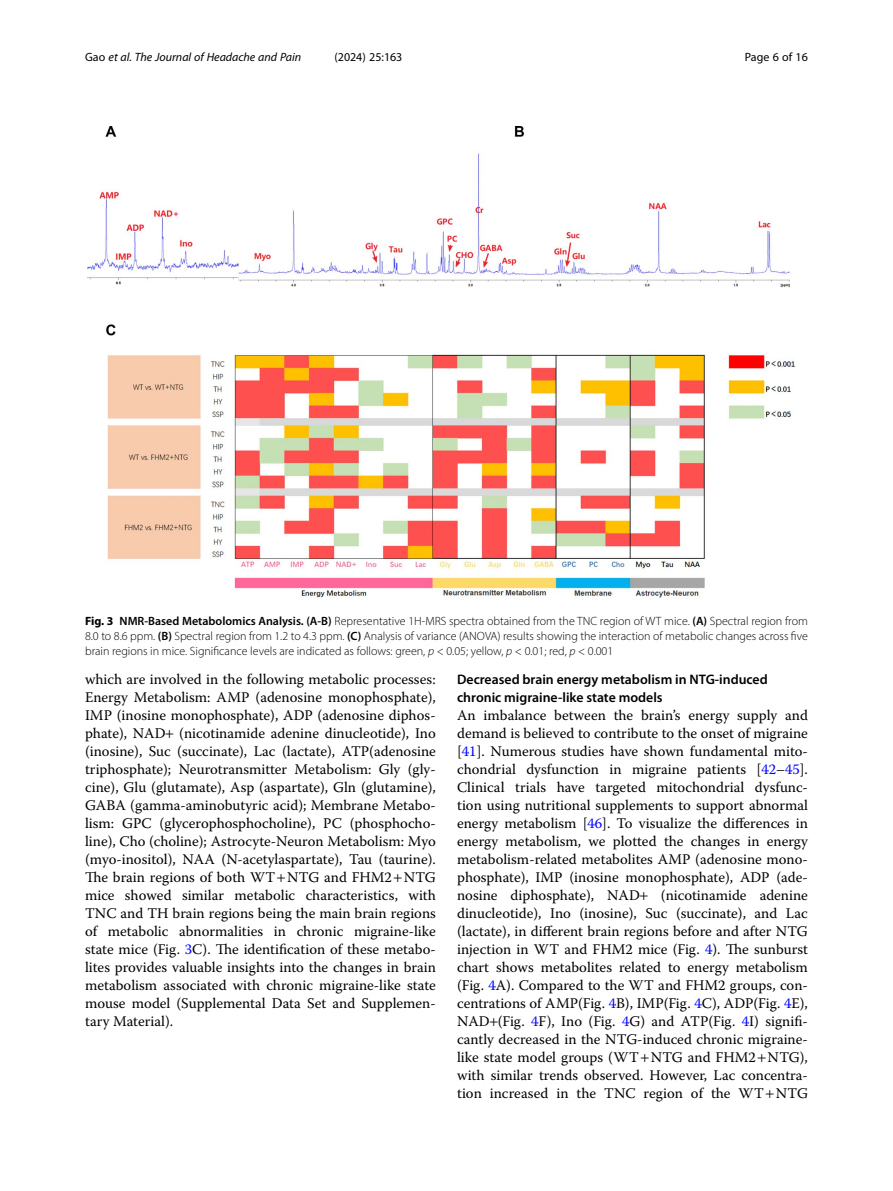
<style>
.page{position:relative;width:893px;height:1191px;background:#fff}
.page>*{position:absolute;margin:0;border:0;box-sizing:border-box;transform-origin:0 0}
.Body_Text{font:14.7px/18px "Warnock Pro";color:#000;text-align:justify}
.Head_2{font:600 13.8px/18px "Myriad Pro";color:#000}
.Figure_Caption{font:300 12px/15px "Myriad Pro";color:#000;text-align:justify}
.t1{font:italic 12px "Myriad Pro";color:#000}
.t2{font:12px "Myriad Pro";color:#000}
.s1{font-style:normal}
.s2{font-weight:700}
.s3{font-weight:600}
.s4{font-style:italic}
.s5{color:#00f}
</style>
<div class="page">
<img style="left:87px;top:126px;width:708px;height:472px">
<p class="t1" style="left:85px;top:50px;width:218px"><span class="s1">Gao</span> et al. The Journal of Headache and Pain</p>
<p class="t2" style="left:334px;top:50px;width:70px">(2024) 25:163</p>
<p class="t2" style="left:745px;top:50px;width:65px">Page 6 of 16</p>
<p class="Figure_Caption" style="left:85px;top:613px;width:724px"><span class="s2">Fig. 3</span> <span class="s3">NMR-Based Metabolomics Analysis. (A-B)</span> Representative 1H-MRS spectra obtained from the TNC region of WT mice. <span class="s3">(A)</span> Spectral region from 8.0 to 8.6 ppm. <span class="s3">(B)</span> Spectral region from 1.2 to 4.3 ppm. <span class="s3">(C)</span> Analysis of variance (ANOVA) results showing the interaction of metabolic changes across five brain regions in mice. Significance levels are indicated as follows: green, <span class="s4">p</span> &lt; 0.05; yellow, <span class="s4">p</span> &lt; 0.01; red, <span class="s4">p</span> &lt; 0.001</p>
<p class="Body_Text" style="left:85px;top:670px;width:352px">which are involved in the following metabolic processes:<br>Energy Metabolism: AMP (adenosine monophosphate), IMP (inosine monophosphate), ADP (adenosine diphos&shy;phate), NAD (nicotinamide adenine dinucleotide), Ino (inosine), Suc (succinate), Lac (lactate), ATP(adenosine triphosphate); Neurotransmitter Metabolism: Gly (gly&shy;cine), Glu (glutamate), Asp (aspartate), Gln (glutamine), GABA (gamma-aminobutyric acid); Membrane Metabo&shy;lism: GPC (glycerophosphocholine), PC (phosphocho&shy;line), Cho (choline); Astrocyte-Neuron Metabolism: Myo (myo-inositol), NAA (N-acetylaspartate), Tau (taurine).<br>The brain regions of both WT NTG and FHM2 NTG mice showed similar metabolic characteristics, with TNC and TH brain regions being the main brain regions of metabolic abnormalities in chronic migraine-like state mice (Fig. <span class="s5">3</span>C). The identification of these metabo&shy;lites provides valuable insights into the changes in brain metabolism associated with chronic migraine-like state mouse model (Supplemental Data Set and Supplemen&shy;tary Material).</p>
<p class="Head_2" style="left:457px;top:670px;width:312px">Decreased brain energy metabolism in NTG-induced chronic migraine-like state models</p>
<p class="Body_Text" style="left:457px;top:706px;width:352px">An imbalance between the brain’s energy supply and demand is believed to contribute to the onset of migraine [<span class="s5">41</span>]. Numerous studies have shown fundamental mito&shy;chondrial dysfunction in migraine patients [<span class="s5">42</span>–<span class="s5">45</span>].<br>Clinical trials have targeted mitochondrial dysfunc&shy;tion using nutritional supplements to support abnormal energy metabolism [<span class="s5">46</span>]. To visualize the differences in energy metabolism, we plotted the changes in energy metabolism-related metabolites AMP (adenosine mono&shy;phosphate), IMP (inosine monophosphate), ADP (ade&shy;nosine diphosphate), NAD</p>
<p class="Body_Text" style="left:457px;top:886px;width:352px;text-indent:204px">(nicotinamide adenine dinucleotide), Ino (inosine), Suc (succinate), and Lac (lactate), in different brain regions before and after NTG injection in WT and FHM2 mice (Fig. <span class="s5">4</span>). The sunburst chart shows metabolites related to energy metabolism (Fig. <span class="s5">4</span>A). Compared to the WT and FHM2 groups, con&shy;centrations of AMP(Fig. <span class="s5">4</span>B), IMP(Fig. <span class="s5">4</span>C), ADP(Fig. <span class="s5">4</span>E), NAD (Fig. <span class="s5">4</span>F), Ino (Fig. <span class="s5">4</span>G) and ATP(Fig. <span class="s5">4</span>I) signifi&shy;cantly decreased in the NTG-induced chronic migraine&shy;like state model groups (WT NTG and FHM2 NTG), with similar trends observed. However, Lac concentra&shy;tion increased in the TNC region of the WT NTG</p>
</div>
